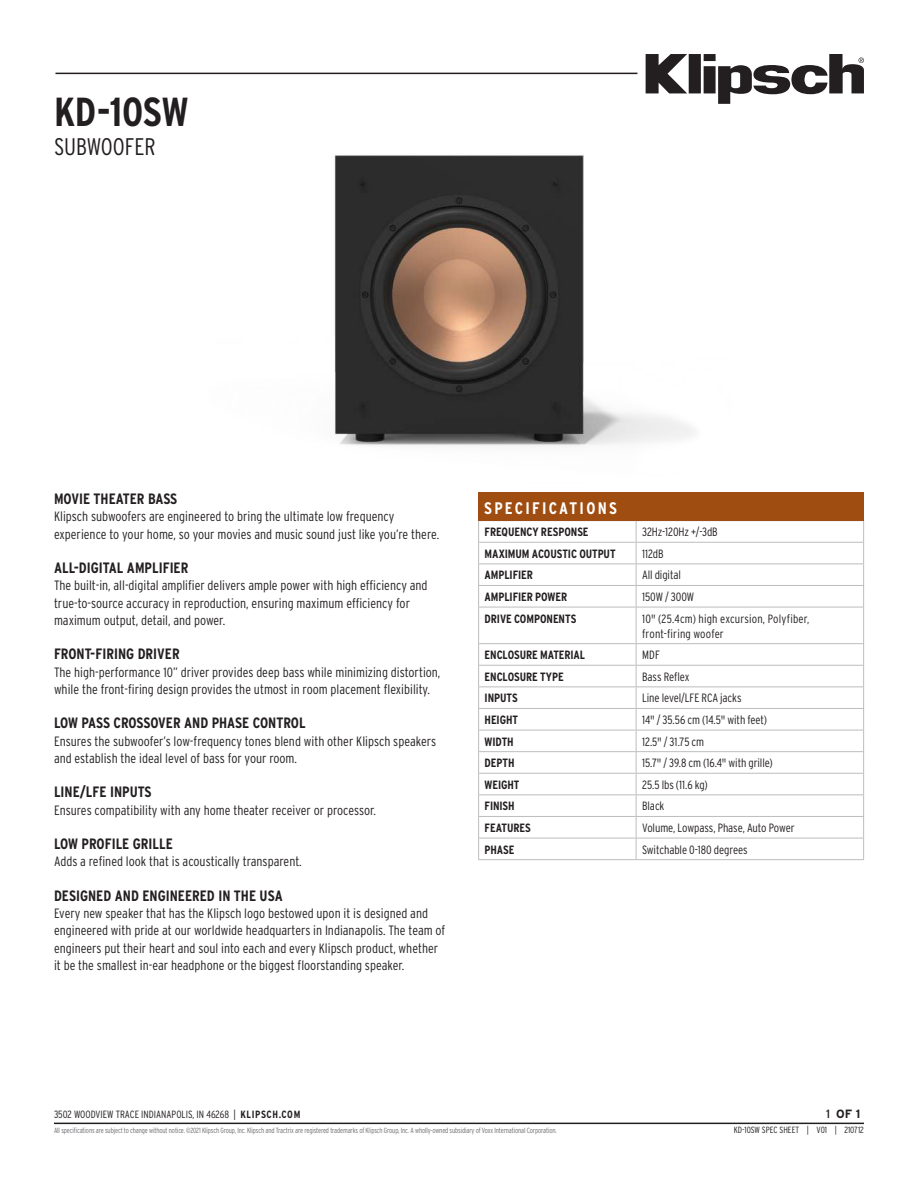
<style>
.page{position:relative;width:918px;height:1188px;background:#fff}
.page>*{position:absolute;margin:0;border:0;box-sizing:border-box;transform-origin:0 0}
.t1{font:700 40.5px "Interstate Condensed";letter-spacing:-.01em;color:#231f20}
.t2{font:300 24px "Interstate Condensed";letter-spacing:-.005em;color:#231f20}
.t3{font:700 16.65px "Interstate Condensed";letter-spacing:.135em;color:#fff}
.t4{font:700 15px "Interstate Condensed";color:#231f20}
.t5{font:300 13.5px/17.2px "Interstate Condensed";color:#231f20}
.t6{font:300 12px/15px "Interstate Condensed";letter-spacing:-.005em;color:#231f20}
.t7{font:700 12px "Interstate Condensed";letter-spacing:-.005em;color:#231f20}
.t8{font:700 12px "Interstate";color:#231f20}
.t9{font:300 10.5px "Interstate Condensed";color:#231f20}
.t10{font:300 9px "Interstate Condensed";color:#231f20}
.t11{font:300 7.5px "Interstate Condensed";letter-spacing:-.02em;color:#6c6d70;scale:.95 1}
.s1{font-weight:700}
.s2{font-weight:400}
</style>
<div class="page">
<hr style="left:56px;top:73px;width:581px;height:1px;background:#231f20">
<svg style="left:645px;top:54px;width:219px;height:50px"></svg>
<hr style="left:478px;top:542px;width:158px;height:1px;background:#bcbdc0">
<hr style="left:636px;top:542px;width:228px;height:1px;background:#bcbdc0">
<hr style="left:478px;top:563px;width:158px;height:1px;background:#bcbdc0">
<hr style="left:636px;top:563px;width:228px;height:1px;background:#bcbdc0">
<hr style="left:478px;top:585px;width:158px;height:1px;background:#bcbdc0">
<svg style="left:478px;top:521px;width:1px;height:86px"></svg>
<hr style="left:636px;top:585px;width:228px;height:1px;background:#bcbdc0">
<svg style="left:636px;top:521px;width:1px;height:86px"></svg>
<svg style="left:863px;top:521px;width:1px;height:86px"></svg>
<hr style="left:478px;top:607px;width:158px;height:1px;background:#bcbdc0">
<hr style="left:478px;top:607px;width:1px;height:36px;background:#bcbdc0">
<hr style="left:636px;top:607px;width:228px;height:1px;background:#bcbdc0">
<hr style="left:636px;top:607px;width:1px;height:36px;background:#bcbdc0">
<hr style="left:863px;top:607px;width:1px;height:36px;background:#bcbdc0">
<hr style="left:478px;top:643px;width:158px;height:1px;background:#bcbdc0">
<hr style="left:636px;top:643px;width:228px;height:1px;background:#bcbdc0">
<hr style="left:478px;top:665px;width:158px;height:1px;background:#bcbdc0">
<hr style="left:636px;top:665px;width:228px;height:1px;background:#bcbdc0">
<hr style="left:478px;top:686px;width:158px;height:1px;background:#bcbdc0">
<hr style="left:636px;top:686px;width:228px;height:1px;background:#bcbdc0">
<hr style="left:478px;top:708px;width:158px;height:1px;background:#bcbdc0">
<hr style="left:636px;top:708px;width:228px;height:1px;background:#bcbdc0">
<hr style="left:478px;top:730px;width:158px;height:1px;background:#bcbdc0">
<hr style="left:636px;top:730px;width:228px;height:1px;background:#bcbdc0">
<hr style="left:478px;top:751px;width:158px;height:1px;background:#bcbdc0">
<hr style="left:636px;top:751px;width:228px;height:1px;background:#bcbdc0">
<hr style="left:478px;top:773px;width:158px;height:1px;background:#bcbdc0">
<hr style="left:636px;top:773px;width:228px;height:1px;background:#bcbdc0">
<hr style="left:478px;top:794px;width:158px;height:1px;background:#bcbdc0">
<hr style="left:636px;top:794px;width:228px;height:1px;background:#bcbdc0">
<hr style="left:478px;top:816px;width:158px;height:1px;background:#bcbdc0">
<hr style="left:636px;top:816px;width:228px;height:1px;background:#bcbdc0">
<hr style="left:478px;top:838px;width:158px;height:1px;background:#bcbdc0">
<svg style="left:478px;top:644px;width:1px;height:215px"></svg>
<hr style="left:636px;top:838px;width:228px;height:1px;background:#bcbdc0">
<svg style="left:636px;top:644px;width:1px;height:215px"></svg>
<svg style="left:863px;top:644px;width:1px;height:215px"></svg>
<hr style="left:478px;top:859px;width:158px;height:1px;background:#bcbdc0">
<hr style="left:636px;top:859px;width:228px;height:1px;background:#bcbdc0">
<div style="left:478px;top:492px;width:386px;height:29px;background:#9f4d10"></div>
<hr style="left:54px;top:1123px;width:810px;height:1px;background:#231f20">
<img style="left:334px;top:154px;width:361px;height:293px">
<h1 class="t1" style="left:54px;top:89px;width:136px">KD-10SW</h1>
<h2 class="t2" style="left:54px;top:133px;width:103px">SUBWOOFER</h2>
<p class="t4" style="left:54px;top:490px;width:125px">MOVIE THEATER BASS</p>
<p class="t5" style="left:54px;top:508px;width:387px">Klipsch subwoofers are engineered to bring the ultimate low frequency experience to your home, so your movies and music sound just like you’re there.</p>
<p class="t4" style="left:54px;top:559px;width:136px">ALL-DIGITAL AMPLIFIER</p>
<p class="t5" style="left:54px;top:577px;width:375px">The built-in, all-digital amplifier delivers ample power with high efficiency and true-to-source accuracy in reproduction, ensuring maximum efficiency for maximum output, detail, and power.</p>
<p class="t4" style="left:54px;top:646px;width:127px">FRONT-FIRING DRIVER</p>
<p class="t5" style="left:54px;top:663px;width:388px">The high-performance 10” driver provides deep bass while minimizing distortion, while the front-firing design provides the utmost in room placement flexibility.</p>
<p class="t4" style="left:54px;top:715px;width:253px">LOW PASS CROSSOVER AND PHASE CONTROL</p>
<p class="t5" style="left:54px;top:732px;width:384px">Ensures the subwoofer’s low-frequency tones blend with other Klipsch speakers and establish the ideal level of bass for your room.</p>
<p class="t4" style="left:54px;top:784px;width:99px">LINE/LFE INPUTS</p>
<p class="t5" style="left:54px;top:801px;width:324px">Ensures compatibility with any home theater receiver or processor.</p>
<p class="t4" style="left:54px;top:835px;width:121px">LOW PROFILE GRILLE</p>
<p class="t5" style="left:54px;top:853px;width:249px">Adds a refined look that is acoustically transparent.</p>
<p class="t4" style="left:54px;top:887px;width:230px">DESIGNED AND ENGINEERED IN THE USA</p>
<p class="t5" style="left:54px;top:905px;width:393px">Every new speaker that has the Klipsch logo bestowed upon it is designed and engineered with pride at our worldwide headquarters in Indianapolis. The team of engineers put their heart and soul into each and every Klipsch product, whether it be the smallest in-ear headphone or the biggest floorstanding speaker.</p>
<p class="t3" style="left:484px;top:499px;width:134px">SPECIFICATIONS</p>
<p class="t7" style="left:485px;top:525px;width:106px">FREQUENCY RESPONSE</p>
<p class="t6" style="left:642px;top:524px;width:77px">32Hz-120Hz +/-3dB</p>
<p class="t7" style="left:485px;top:547px;width:132px">MAXIMUM ACOUSTIC OUTPUT</p>
<p class="t6" style="left:642px;top:546px;width:23px">112dB</p>
<p class="t7" style="left:485px;top:569px;width:50px">AMPLIFIER</p>
<p class="t6" style="left:642px;top:568px;width:41px">All digital</p>
<p class="t7" style="left:485px;top:590px;width:84px">AMPLIFIER POWER</p>
<p class="t6" style="left:642px;top:589px;width:53px">150W / 300W</p>
<p class="t7" style="left:485px;top:612px;width:93px">DRIVE COMPONENTS</p>
<p class="t6" style="left:642px;top:611px;width:169px">10" (25.4cm) high excursion, Polyfiber, front-firing woofer</p>
<p class="t7" style="left:485px;top:648px;width:102px">ENCLOSURE MATERIAL</p>
<p class="t6" style="left:642px;top:647px;width:19px">MDF</p>
<p class="t7" style="left:485px;top:670px;width:81px">ENCLOSURE TYPE</p>
<p class="t6" style="left:642px;top:669px;width:49px">Bass Reflex</p>
<p class="t7" style="left:485px;top:692px;width:35px">INPUTS</p>
<p class="t6" style="left:642px;top:691px;width:101px">Line level/LFE RCA jacks</p>
<p class="t7" style="left:485px;top:713px;width:35px">HEIGHT</p>
<p class="t6" style="left:642px;top:712px;width:127px">14" / 35.56 cm (14.5" with feet)</p>
<p class="t7" style="left:485px;top:735px;width:31px">WIDTH</p>
<p class="t6" style="left:642px;top:734px;width:64px">12.5" / 31.75 cm</p>
<p class="t7" style="left:485px;top:756px;width:31px">DEPTH</p>
<p class="t6" style="left:642px;top:755px;width:132px">15.7" / 39.8 cm (16.4" with grille)</p>
<p class="t7" style="left:485px;top:778px;width:36px">WEIGHT</p>
<p class="t6" style="left:642px;top:777px;width:67px">25.5 lbs (11.6 kg)</p>
<p class="t7" style="left:485px;top:800px;width:32px">FINISH</p>
<p class="t6" style="left:642px;top:799px;width:24px">Black</p>
<p class="t7" style="left:485px;top:821px;width:48px">FEATURES</p>
<p class="t6" style="left:642px;top:820px;width:154px">Volume, Lowpass, Phase, Auto Power</p>
<p class="t7" style="left:485px;top:843px;width:32px">PHASE</p>
<p class="t6" style="left:642px;top:842px;width:107px">Switchable 0-180 degrees</p>
<p class="t9" style="left:54px;top:1108px;width:248px">3502 WOODVIEW TRACE INDIANAPOLIS, IN 46268 | <span class="s1">KLIPSCH.COM</span></p>
<p class="t8" style="left:826px;top:1107px;width:36px"><span class="s2">1</span> OF 1</p>
<p class="t11" style="left:54px;top:1126px;width:531px">All specifications are subject to change without notice. ©2021 Klipsch Group, Inc. Klipsch and Tractrix are registered trademarks of Klipsch Group, Inc. A wholly-owned subsidiary of Voxx International Corporation.</p>
<p class="t10" style="left:734px;top:1125px;width:132px">KD-10SW SPEC SHEET | V01 | 210712</p>
</div>
